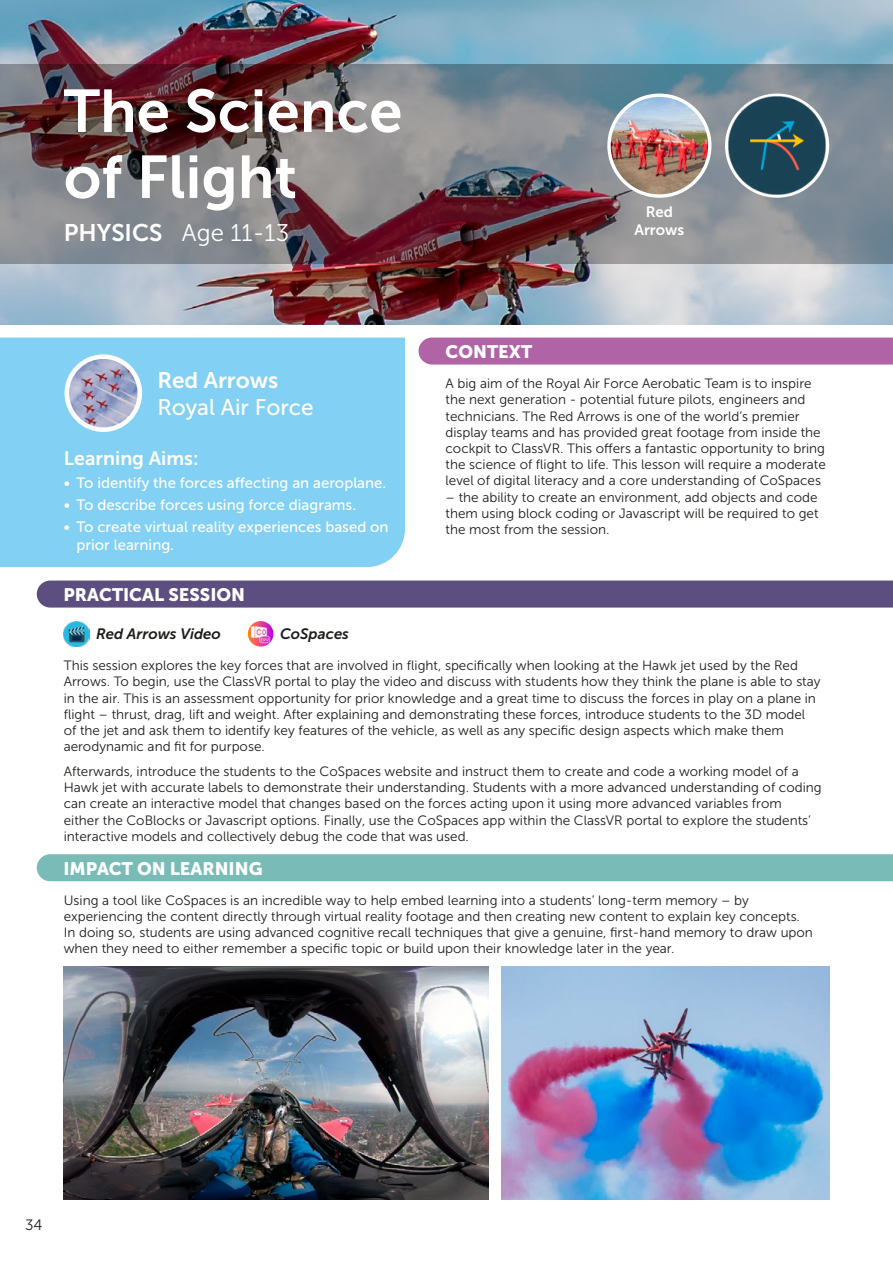
<style>
.page{position:relative;width:893px;height:1263px;background:#fff}
.page>*{position:absolute;margin:0;border:0;box-sizing:border-box;transform-origin:0 0}
.t1{font:60px/66px "Museo Sans 700";color:#fff}
.t2{font:24px "Museo Sans 300";color:#fff}
.t3{font:22.5px "Museo Sans 500";color:#fff}
.t4{font:22.5px "Museo Sans 700";color:#fff}
.t5{font:19.5px "Museo Sans 700";color:#fff}
.t6{font:18px "Museo Sans 900";color:#fff}
.t7{font:15px/18px "Museo Sans 500";color:#fff}
.t8{font:italic 15px "Museo Sans 700";color:#1d1d1b}
.t9{font:15px/18px "Museo Sans 700";color:#fff;text-align:center}
.t10{font:15px "Museo Sans 300";color:#1d1d1b}
.t11{font:13.5px/16.2px "Museo Sans 300";color:#1d1d1b}
.s1{font-family:"Museo Sans 700"}
</style>
<div class="page">
<img style="left:0;top:0;width:893px;height:324px">
<div style="left:0;top:338px;width:405px;height:229px;background:#83d0f5"></div>
<img style="left:0;top:64px;width:893px;height:200px">
<div style="left:418px;top:338px;width:475px;height:27px;background:#b164a5"></div>
<div style="left:37px;top:581px;width:856px;height:27px;background:#5c4e7f"></div>
<div style="left:37px;top:854px;width:856px;height:27px;background:#79bcb7"></div>
<div style="left:65px;top:354px;width:77px;height:78px;background:#fff;border-radius:50%"></div>
<img style="left:69px;top:359px;width:69px;height:68px;border-radius:34px">
<img style="left:64px;top:621px;width:25px;height:26px">
<img style="left:64px;top:967px;width:424px;height:232px">
<img style="left:502px;top:967px;width:327px;height:232px">
<svg style="left:725px;top:94px;width:104px;height:104px"></svg>
<img style="left:728px;top:97px;width:98px;height:97px">
<svg style="left:607px;top:94px;width:104px;height:104px"></svg>
<img style="left:611px;top:97px;width:97px;height:97px;border-radius:49px">
<img style="left:248px;top:621px;width:25px;height:26px;border-radius:13px">
<h1 class="t1" style="left:64px;top:78px;width:340px">The Science of Flight</h1>
<h2 class="t2" style="left:64px;top:219px;width:227px"><span class="s1">PHYSICS</span> Age 11-13</h2>
<h3 class="t4" style="left:157px;top:368px;width:123px">Red Arrows</h3>
<h3 class="t3" style="left:157px;top:395px;width:158px">Royal Air Force</h3>
<h3 class="t5" style="left:64px;top:448px;width:136px">Learning Aims:</h3>
<p class="t7" style="left:64px;top:473px;width:324px">• To identify the forces affecting an aeroplane.</p>
<p class="t7" style="left:64px;top:496px;width:294px">• To describe forces using force diagrams.</p>
<p class="t7" style="left:77px;top:518px;width:314px;text-indent:-13px">• To create virtual reality experiences based on prior learning.</p>
<h3 class="t6" style="left:63px;top:584px;width:183px">PRACTICAL SESSION</h3>
<h3 class="t6" style="left:446px;top:341px;width:88px">CONTEXT</h3>
<p class="t9" style="left:634px;top:202px;width:51px">Red<br>Arrows</p>
<p class="t11" style="left:446px;top:375px;width:382px">A big aim of the Royal Air Force Aerobatic Team is to inspire the next generation - potential future pilots, engineers and technicians. The Red Arrows is one of the world’s premier display teams and has provided great footage from inside the cockpit to ClassVR. This offers a fantastic opportunity to bring the science of flight to life. This lesson will require a moderate level of digital literacy and a core understanding of CoSpaces</p>
<p class="t11" style="left:446px;top:489px;width:374px;text-align:justify">– the ability to create an environment, add objects and code them using block coding or Javascript will be required to get the most from the session.</p>
<p class="t8" style="left:96px;top:626px;width:126px">Red Arrows Video</p>
<p class="t8" style="left:280px;top:626px;width:70px">CoSpaces</p>
<p class="t11" style="left:64px;top:657px;width:758px">This session explores the key forces that are involved in flight, specifically when looking at the Hawk jet used by the Red Arrows. To begin, use the ClassVR portal to play the video and discuss with students how they think the plane is able to stay in the air. This is an assessment opportunity for prior knowledge and a great time to discuss the forces in play on a plane in flight – thrust, drag, lift and weight. After explaining and demonstrating these forces, introduce students to the 3D model of the jet and ask them to identify key features of the vehicle, as well as any specific design aspects which make them aerodynamic and fit for purpose.</p>
<p class="t11" style="left:64px;top:763px;width:759px">Afterwards, introduce the students to the CoSpaces website and instruct them to create and code a working model of a Hawk jet with accurate labels to demonstrate their understanding. Students with a more advanced understanding of coding can create an interactive model that changes based on the forces acting upon it using more advanced variables from<br>either the CoBlocks or Javascript options. Finally, use the CoSpaces app within the ClassVR portal to explore the students’ interactive models and collectively debug the code that was used.</p>
<h3 class="t6" style="left:63px;top:858px;width:201px">IMPACT ON LEARNING</h3>
<p class="t11" style="left:64px;top:892px;width:751px">Using a tool like CoSpaces is an incredible way to help embed learning into a students’ long-term memory – by experiencing the content directly through virtual reality footage and then creating new content to explain key concepts.<br>In doing so, students are using advanced cognitive recall techniques that give a genuine, first-hand memory to draw upon when they need to either remember a specific topic or build upon their knowledge later in the year.</p>
<p class="t10" style="left:25px;top:1216px;width:19px">34</p>
</div>
